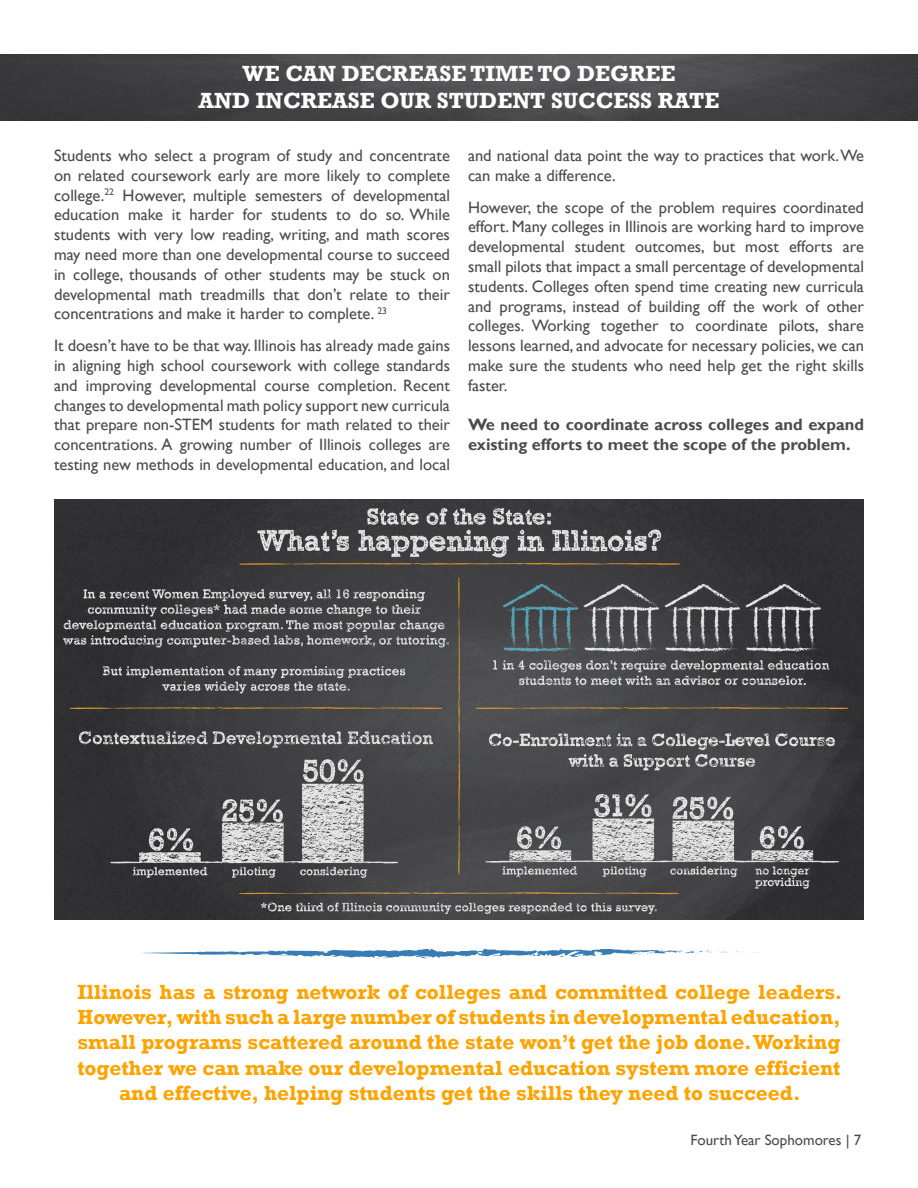
<style>
.page{position:relative;width:918px;height:1188px;background:#fff}
.page>*{position:absolute;margin:0;border:0;box-sizing:border-box;transform-origin:0 0}
.t1{font:700 22.5px "Rockwell";color:#fff}
.t2{font:700 21px/25.2px "Rockwell";color:#ffa300;text-align:center}
.t3{font:16.5px/19.8px "Gill Sans";color:#4b4c4d;text-align:justify}
.t4{font:700 16.5px/19.8px "Gill Sans";color:#4b4c4d}
.t5{font:15px "Gill Sans";color:#4b4c4d}
</style>
<div class="page">
<img style="left:54px;top:500px;width:810px;height:420px">
<img style="left:0;top:54px;width:918px;height:66px">
<svg style="left:735px;top:951px;width:24px;height:2px"></svg>
<svg style="left:142px;top:948px;width:586px;height:11px"></svg>
<p class="t1" style="left:243px;top:60px;width:434px">WE CAN DECREASE TIME TO DEGREE</p>
<p class="t1" style="left:199px;top:87px;width:522px">AND INCREASE OUR STUDENT SUCCESS RATE</p>
<p class="t3" style="left:54px;top:146px;width:398px">Students who select a program of study and concentrate on related coursework early are more likely to complete college.<sup>22</sup> However, multiple semesters of developmental education make it harder for students to do so. While students with very low reading, writing, and math scores may need more than one developmental course to succeed in college, thousands of other students may be stuck on developmental math treadmills that don’t relate to their concentrations and make it harder to complete. <sup>23</sup></p>
<p class="t3" style="left:54px;top:336px;width:398px">It doesn’t have to be that way. Illinois has already made gains in aligning high school coursework with college standards and improving developmental course completion. Recent changes to developmental math policy support new curricula that prepare non-STEM students for math related to their concentrations. A growing number of Illinois colleges are testing new methods in developmental education, and local</p>
<p class="t3" style="left:468px;top:146px;width:398px">and national data point the way to practices that work. We can make a difference.</p>
<p class="t3" style="left:468px;top:197px;width:398px">However, the scope of the problem requires coordinated effort. Many colleges in Illinois are working hard to improve developmental student outcomes, but most efforts are small pilots that impact a small percentage of developmental students. Colleges often spend time creating new curricula and programs, instead of building off the work of other colleges. Working together to coordinate pilots, share lessons learned, and advocate for necessary policies, we can make sure the students who need help get the right skills faster.</p>
<p class="t4" style="left:468px;top:415px;width:398px">We need to coordinate across colleges and expand existing efforts to meet the scope of the problem.</p>
<p class="t2" style="left:77px;top:979px;width:766px">Illinois has a strong network of colleges and committed college leaders.<br>However, with such a large number of students in developmental education, small programs scattered around the state won’t get the job done. Working together we can make our developmental education system more efficient and effective, helping students get the skills they need to succeed.</p>
<p class="t5" style="left:691px;top:1131px;width:172px">Fourth Year Sophomores | 7</p>
</div>
